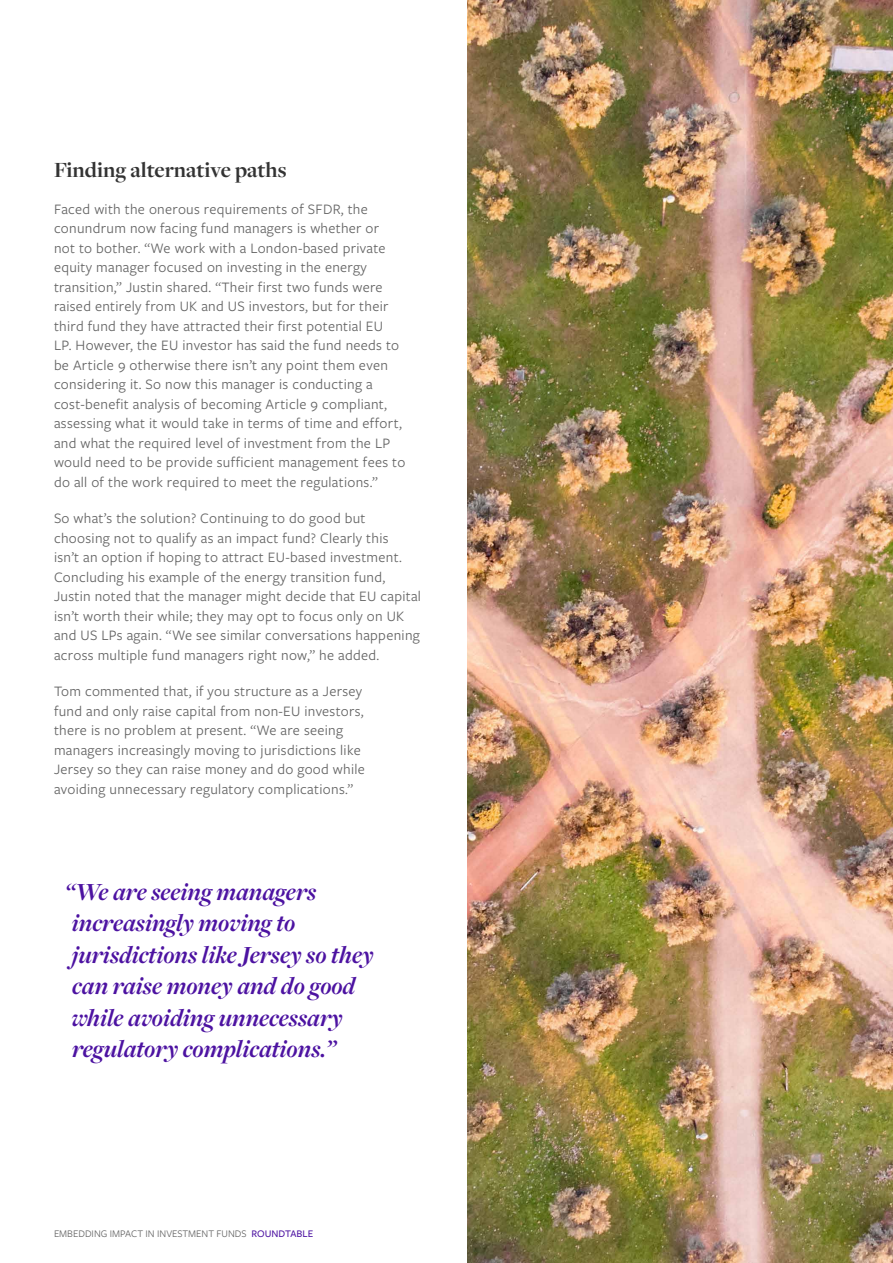
<style>
.page{position:relative;width:893px;height:1263px;background:#fff}
.page>*{position:absolute;margin:0;border:0;box-sizing:border-box;transform-origin:0 0}
.t1{font:italic 700 25.5px/31.5px "Freight Disp Pro";color:#4c12a1}
.t2{font:700 22.5px "Freight Disp Pro";color:#333}
.t3{font:15px/19.5px "Freight Sans Pro";letter-spacing:.02em;color:#646464}
.t4{font:10.5px "Freight Sans Pro";color:#646464}
.s1{font-weight:500;color:#4c12a1}
</style>
<div class="page">
<img style="left:468px;top:0;width:425px;height:1263px">
<h2 class="t2" style="left:54px;top:155px;width:234px">Finding alternative paths</h2>
<p class="t3" style="left:54px;top:199px;width:353px">Faced with the onerous requirements of SFDR, the conundrum now facing fund managers is whether or<br>not to bother. “We work with a London-based private equity manager focused on investing in the energy transition,” Justin shared. “Their first two funds were raised entirely from UK and US investors, but for their third fund they have attracted their first potential EU<br>LP. However, the EU investor has said the fund needs to be Article 9 otherwise there isn’t any point them even considering it. So now this manager is conducting a cost-benefit analysis of becoming Article 9 compliant, assessing what it would take in terms of time and effort, and what the required level of investment from the LP would need to be provide sufficient management fees to do all of the work required to meet the regulations.”</p>
<p class="t3" style="left:54px;top:508px;width:369px">So what’s the solution? Continuing to do good but choosing not to qualify as an impact fund? Clearly this<br>isn’t an option if hoping to attract EU-based investment.<br>Concluding his example of the energy transition fund, Justin noted that the manager might decide that EU capital isn’t worth their while; they may opt to focus only on UK and US LPs again. “We see similar conversations happening across multiple fund managers right now,” he added.</p>
<p class="t3" style="left:54px;top:681px;width:312px">Tom commented that, if you structure as a Jersey fund and only raise capital from non-EU investors, there is no problem at present. “We are seeing managers increasingly moving to jurisdictions like Jersey so they can raise money and do good while avoiding unnecessary regulatory complications.”</p>
<h1 class="t1" style="left:65px;top:875px;width:310px">“We are seeing managers increasingly moving to jurisdictions like Jersey so they can raise money and do good while avoiding unnecessary regulatory complications.”</h1>
<p class="t4" style="left:54px;top:1227px;width:261px">EMBEDDING IMPACT IN INVESTMENT FUNDS <span class="s1">ROUNDTABLE</span></p>
</div>
